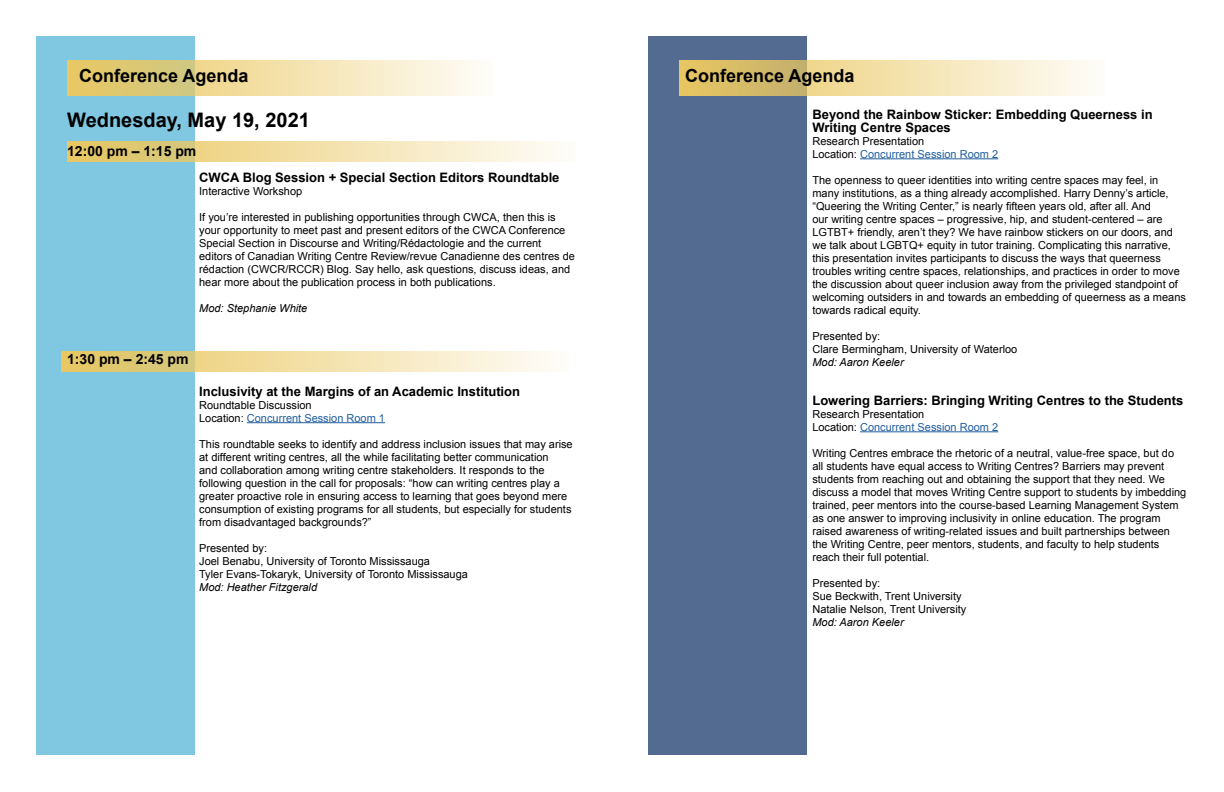
<style>
.page{position:relative;width:1224px;height:792px;background:#fff}
.page>*{position:absolute;margin:0;border:0;box-sizing:border-box;transform-origin:0 0}
.t1{font:700 20px "Arial";color:#000}
.t2{font:700 18px "Arial";color:#000}
.t3{font:700 14px "Arial";color:#000}
.t4{font:700 13px/13px "Arial";color:#000}
.t5{font:11px/13px "Arial";color:#000}
.t6{font:italic 11px "Arial";color:#000}
.s1{color:#215e9e}
</style>
<div class="page">
<div style="left:36px;top:36px;width:159px;height:720px;background:#80c8e2"></div>
<div style="left:648px;top:36px;width:159px;height:720px;background:#536b91"></div>
<svg style="left:68px;top:141px;width:489px;height:21px;background:#efdea7"></svg>
<hr style="left:247px;top:422px;width:138px;height:1px;background:#215e9e">
<hr style="left:860px;top:158px;width:138px;height:1px;background:#215e9e">
<hr style="left:860px;top:431px;width:138px;height:1px;background:#215e9e">
<svg style="left:68px;top:60px;width:411px;height:36px;background:#eedea7"></svg>
<svg style="left:680px;top:60px;width:411px;height:36px;background:#ecdaa3"></svg>
<svg style="left:62px;top:351px;width:489px;height:21px;background:#efdea7"></svg>
<p class="t2" style="left:79px;top:64px;width:171px">Conference Agenda</p>
<p class="t2" style="left:685px;top:64px;width:171px">Conference Agenda</p>
<h2 class="t1" style="left:67px;top:106px;width:244px">Wednesday, May 19, 2021</h2>
<h3 class="t3" style="left:67px;top:141px;width:131px">12:00 pm – 1:15 pm</h3>
<p class="t4" style="left:199px;top:171px;width:362px">CWCA Blog Session + Special Section Editors Roundtable</p>
<p class="t5" style="left:199px;top:184px;width:105px">Interactive Workshop</p>
<p class="t5" style="left:199px;top:210px;width:377px">If you’re interested in publishing opportunities through CWCA, then this is your opportunity to meet past and present editors of the CWCA Conference Special Section in Discourse and Writing/Rédactologie and the current editors of Canadian Writing Centre Review/revue Canadienne des centres de rédaction (CWCR/RCCR) Blog. Say hello, ask questions, discuss ideas, and hear more about the publication process in both publications.</p>
<p class="t6" style="left:199px;top:301px;width:110px">Mod: Stephanie White</p>
<p class="t3" style="left:67px;top:349px;width:123px">1:30 pm – 2:45 pm</p>
<p class="t4" style="left:199px;top:385px;width:322px">Inclusivity at the Margins of an Academic Institution</p>
<p class="t5" style="left:199px;top:398px;width:187px">Roundtable Discussion<br>Location: <span class="s1">Concurrent Session Room 1</span></p>
<p class="t5" style="left:199px;top:437px;width:375px">This roundtable seeks to identify and address inclusion issues that may arise at different writing centres, all the while facilitating better communication<br>and collaboration among writing centre stakeholders. It responds to the following question in the call for proposals: “how can writing centres play a greater proactive role in ensuring access to learning that goes beyond mere consumption of existing programs for all students, but especially for students from disadvantaged backgrounds?”</p>
<p class="t5" style="left:199px;top:541px;width:270px">Presented by:<br>Joel Benabu, University of Toronto Mississauga<br>Tyler Evans-Tokaryk, University of Toronto Mississauga</p>
<p class="t6" style="left:199px;top:580px;width:119px">Mod: Heather Fitzgerald</p>
<p class="t4" style="left:812px;top:108px;width:342px">Beyond the Rainbow Sticker: Embedding Queerness in<br>Writing Centre Spaces</p>
<p class="t5" style="left:812px;top:134px;width:187px">Research Presentation<br>Location: <span class="s1">Concurrent Session Room 2</span></p>
<p class="t5" style="left:812px;top:173px;width:358px">The openness to queer identities into writing centre spaces may feel, in many institutions, as a thing already accomplished. Harry Denny’s article,</p>
<p class="t5" style="left:812px;top:199px;width:340px">“Queering the Writing Center,” is nearly fifteen years old, after all. And</p>
<p class="t5" style="left:812px;top:212px;width:375px">our writing centre spaces – progressive, hip, and student-centered – are LGTBT+ friendly, aren’t they? We have rainbow stickers on our doors, and we talk about LGBTQ+ equity in tutor training. Complicating this narrative, this presentation invites participants to discuss the ways that queerness troubles writing centre spaces, relationships, and practices in order to move the discussion about queer inclusion away from the privileged standpoint of welcoming outsiders in and towards an embedding of queerness as a means towards radical equity.</p>
<p class="t5" style="left:812px;top:329px;width:206px">Presented by:<br>Clare Bermingham, University of Waterloo</p>
<p class="t6" style="left:812px;top:355px;width:93px">Mod: Aaron Keeler</p>
<p class="t4" style="left:812px;top:394px;width:373px">Lowering Barriers: Bringing Writing Centres to the Students</p>
<p class="t5" style="left:812px;top:407px;width:187px">Research Presentation<br>Location: <span class="s1">Concurrent Session Room 2</span></p>
<p class="t5" style="left:812px;top:446px;width:375px">Writing Centres embrace the rhetoric of a neutral, value-free space, but do all students have equal access to Writing Centres? Barriers may prevent students from reaching out and obtaining the support that they need. We discuss a model that moves Writing Centre support to students by imbedding trained, peer mentors into the course-based Learning Management System as one answer to improving inclusivity in online education. The program raised awareness of writing-related issues and built partnerships between the Writing Centre, peer mentors, students, and faculty to help students reach their full potential.</p>
<p class="t5" style="left:812px;top:576px;width:156px">Presented by:<br>Sue Beckwith, Trent University<br>Natalie Nelson, Trent University</p>
<p class="t6" style="left:812px;top:615px;width:93px">Mod: Aaron Keeler</p>
</div>
